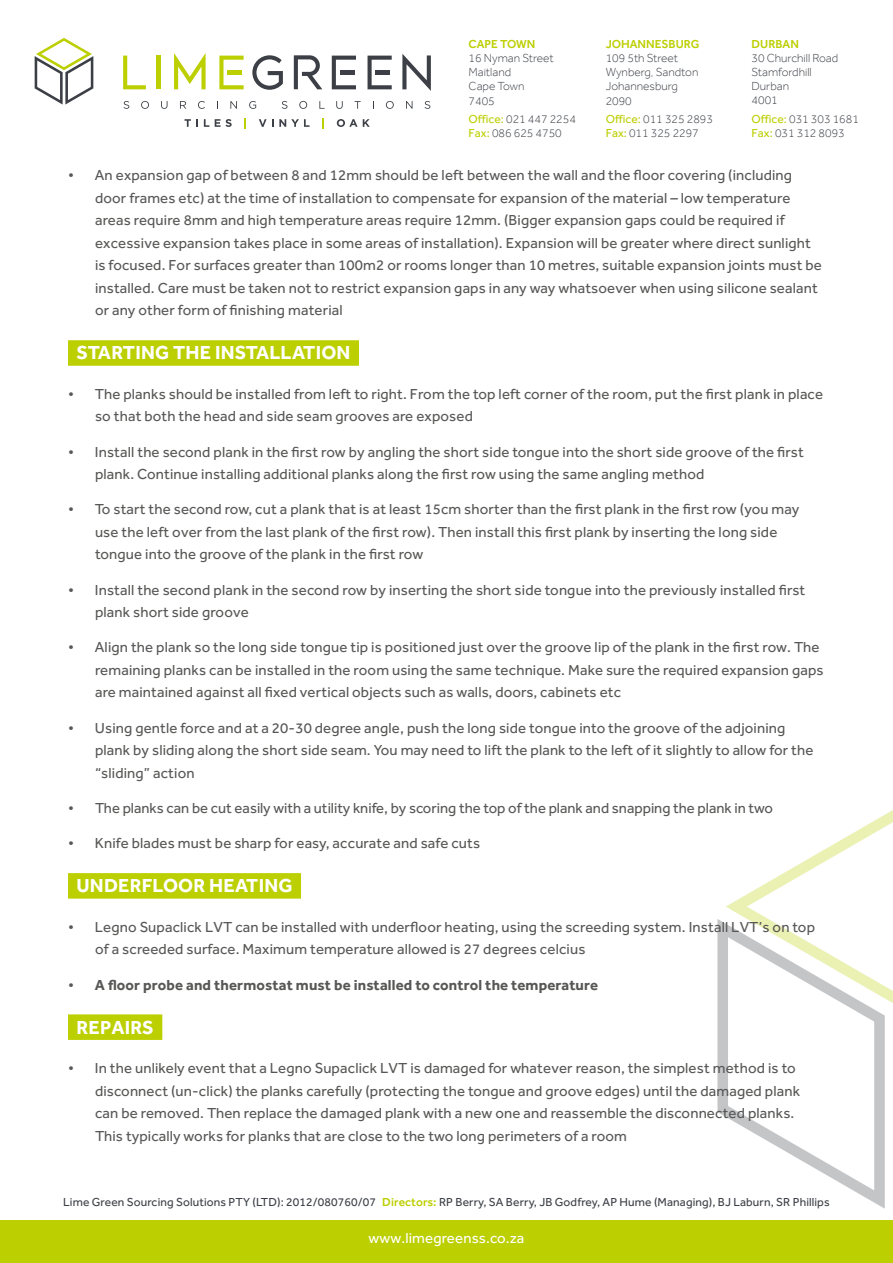
<style>
.page{position:relative;width:893px;height:1263px;background:#fff}
.page>*{position:absolute;margin:0;border:0;box-sizing:border-box;transform-origin:0 0}
.t1{font:700 19.5px "Effra";letter-spacing:.01em;color:#fff}
.t2{font:15px/22.5px "Effra";letter-spacing:.01em;color:#575756}
.t3{font:700 15px "Effra";letter-spacing:.01em;color:#575756}
.t4{font:15px "Effra";letter-spacing:.01em;color:#fff}
.t5{font:300 12px/14.2px "Effra";color:#3c4046}
.t6{font:12px "Effra";letter-spacing:.01em;color:#3c4046}
.t7{font:500 12px "Effra";color:#bccf00}
.s1{font-weight:400;color:#bccf00}
.s2{font-weight:400}
.s3{font-weight:500;color:#bccf00}
</style>
<div class="page">
<svg style="left:35px;top:38px;width:58px;height:67px"></svg>
<svg style="left:252px;top:55px;width:31px;height:35px"></svg>
<svg style="left:174px;top:53px;width:32px;height:36px"></svg>
<svg style="left:402px;top:54px;width:29px;height:37px"></svg>
<hr style="left:156px;top:56px;width:4px;height:33px;background:#bccf00">
<svg style="left:123px;top:56px;width:23px;height:33px"></svg>
<svg style="left:219px;top:56px;width:25px;height:33px"></svg>
<svg style="left:332px;top:56px;width:24px;height:33px"></svg>
<svg style="left:367px;top:56px;width:25px;height:33px"></svg>
<svg style="left:294px;top:55px;width:28px;height:34px"></svg>
<svg style="left:124px;top:101px;width:5px;height:8px"></svg>
<svg style="left:141px;top:101px;width:8px;height:8px"></svg>
<svg style="left:161px;top:101px;width:7px;height:8px"></svg>
<svg style="left:180px;top:101px;width:6px;height:8px"></svg>
<svg style="left:198px;top:101px;width:7px;height:8px"></svg>
<svg style="left:230px;top:101px;width:7px;height:8px"></svg>
<svg style="left:249px;top:101px;width:7px;height:8px"></svg>
<svg style="left:282px;top:101px;width:5px;height:8px"></svg>
<svg style="left:299px;top:101px;width:8px;height:8px"></svg>
<svg style="left:319px;top:101px;width:6px;height:8px"></svg>
<svg style="left:336px;top:101px;width:7px;height:8px"></svg>
<svg style="left:355px;top:101px;width:6px;height:8px"></svg>
<svg style="left:386px;top:101px;width:8px;height:8px"></svg>
<svg style="left:406px;top:101px;width:6px;height:8px"></svg>
<svg style="left:425px;top:101px;width:5px;height:8px"></svg>
<svg style="left:184px;top:119px;width:14px;height:8px"></svg>
<svg style="left:204px;top:119px;width:5px;height:8px"></svg>
<svg style="left:215px;top:119px;width:17px;height:8px"></svg>
<svg style="left:259px;top:119px;width:14px;height:8px"></svg>
<svg style="left:279px;top:119px;width:30px;height:8px"></svg>
<svg style="left:322px;top:118px;width:2px;height:10px"></svg>
<svg style="left:337px;top:119px;width:33px;height:8px"></svg>
<div style="left:0;top:1220px;width:893px;height:43px;background:#bccf00"></div>
<svg style="left:726px;top:810px;width:167px;height:193px"></svg>
<svg style="left:717px;top:919px;width:168px;height:290px"></svg>
<div style="left:68px;top:340px;width:291px;height:26px;background:#bccf00"></div>
<div style="left:68px;top:873px;width:233px;height:26px;background:#bccf00"></div>
<div style="left:68px;top:1014px;width:94px;height:26px;background:#bccf00"></div>
<p class="t7" style="left:606px;top:36px;width:95px">JOHANNESBURG</p>
<p class="t5" style="left:606px;top:51px;width:94px">109 5th Street<br>Wynberg, Sandton<br>Johannesburg<br>2090</p>
<p class="t5" style="left:606px;top:112px;width:109px"><span class="s1">Office:</span> 011 325 2893<br><span class="s1">Fax:</span> 011 325 2297</p>
<p class="t7" style="left:469px;top:36px;width:68px">CAPE TOWN</p>
<p class="t5" style="left:469px;top:51px;width:87px">16 Nyman Street<br>Maitland<br>Cape Town<br>7405</p>
<p class="t5" style="left:469px;top:112px;width:109px"><span class="s1">Office:</span> 021 447 2254<br><span class="s1">Fax:</span> 086 625 4750</p>
<p class="t7" style="left:752px;top:36px;width:49px">DURBAN</p>
<p class="t5" style="left:752px;top:50px;width:88px">30 Churchill Road<br>Stamfordhill<br>Durban<br>4001</p>
<p class="t5" style="left:752px;top:112px;width:109px"><span class="s1">Office:</span> 031 303 1681<br><span class="s1">Fax:</span> 031 312 8093</p>
<p class="t2" style="left:95px;top:164px;width:728px;text-indent:-27px">• An expansion gap of between 8 and 12mm should be left between the wall and the floor covering (including door frames etc) at the time of installation to compensate for expansion of the material – low temperature areas require 8mm and high temperature areas require 12mm. (Bigger expansion gaps could be required if excessive expansion takes place in some areas of installation). Expansion will be greater where direct sunlight is focused. For surfaces greater than 100m2 or rooms longer than 10 metres, suitable expansion joints must be installed. Care must be taken not to restrict expansion gaps in any way whatsoever when using silicone sealant or any other form of finishing material</p>
<h1 class="t1" style="left:77px;top:341px;width:275px">STARTING THE INSTALLATION</h1>
<p class="t2" style="left:95px;top:382px;width:730px;text-indent:-27px">• The planks should be installed from left to right. From the top left corner of the room, put the first plank in place so that both the head and side seam grooves are exposed</p>
<p class="t2" style="left:95px;top:440px;width:710px;text-indent:-27px">• Install the second plank in the first row by angling the short side tongue into the short side groove of the first plank. Continue installing additional planks along the first row using the same angling method</p>
<p class="t2" style="left:95px;top:498px;width:706px;text-indent:-27px">• To start the second row, cut a plank that is at least 15cm shorter than the first plank in the first row (you may use the left over from the last plank of the first row). Then install this first plank by inserting the long side tongue into the groove of the plank in the first row</p>
<p class="t2" style="left:95px;top:578px;width:712px;text-indent:-27px">• Install the second plank in the second row by inserting the short side tongue into the previously installed first plank short side groove</p>
<p class="t2" style="left:95px;top:636px;width:730px;text-indent:-27px">• Align the plank so the long side tongue tip is positioned just over the groove lip of the plank in the first row. The remaining planks can be installed in the room using the same technique. Make sure the required expansion gaps are maintained against all fixed vertical objects such as walls, doors, cabinets etc</p>
<p class="t2" style="left:95px;top:716px;width:720px;text-indent:-27px">• Using gentle force and at a 20-30 degree angle, push the long side tongue into the groove of the adjoining plank by sliding along the short side seam. You may need to lift the plank to the left of it slightly to allow for the “sliding” action</p>
<p class="t2" style="left:68px;top:796px;width:706px">• The planks can be cut easily with a utility knife, by scoring the top of the plank and snapping the plank in two</p>
<p class="t2" style="left:68px;top:832px;width:414px">• Knife blades must be sharp for easy, accurate and safe cuts</p>
<h1 class="t1" style="left:77px;top:874px;width:217px">UNDERFLOOR HEATING</h1>
<p class="t2" style="left:95px;top:915px;width:721px;text-indent:-27px">• Legno Supaclick LVT can be installed with underfloor heating, using the screeding system. Install LVT’s on top of a screeded surface. Maximum temperature allowed is 27 degrees celcius</p>
<p class="t3" style="left:68px;top:975px;width:532px"><span class="s2">•</span> A floor probe and thermostat must be installed to control the temperature</p>
<h1 class="t1" style="left:77px;top:1015px;width:79px">REPAIRS</h1>
<p class="t2" style="left:95px;top:1056px;width:706px;text-indent:-27px">• In the unlikely event that a Legno Supaclick LVT is damaged for whatever reason, the simplest method is to disconnect (un-click) the planks carefully (protecting the tongue and groove edges) until the damaged plank can be removed. Then replace the damaged plank with a new one and reassemble the disconnected planks.<br>This typically works for planks that are close to the two long perimeters of a room</p>
<p class="t6" style="left:63px;top:1195px;width:768px">Lime Green Sourcing Solutions PTY (LTD): 2012/080760/07 <span class="s3">Directors:</span> RP Berry, SA Berry, JB Godfrey, AP Hume (Managing), BJ Laburn, SR Phillips</p>
<p class="t4" style="left:369px;top:1229px;width:157px">www.limegreenss.co.za</p>
</div>
